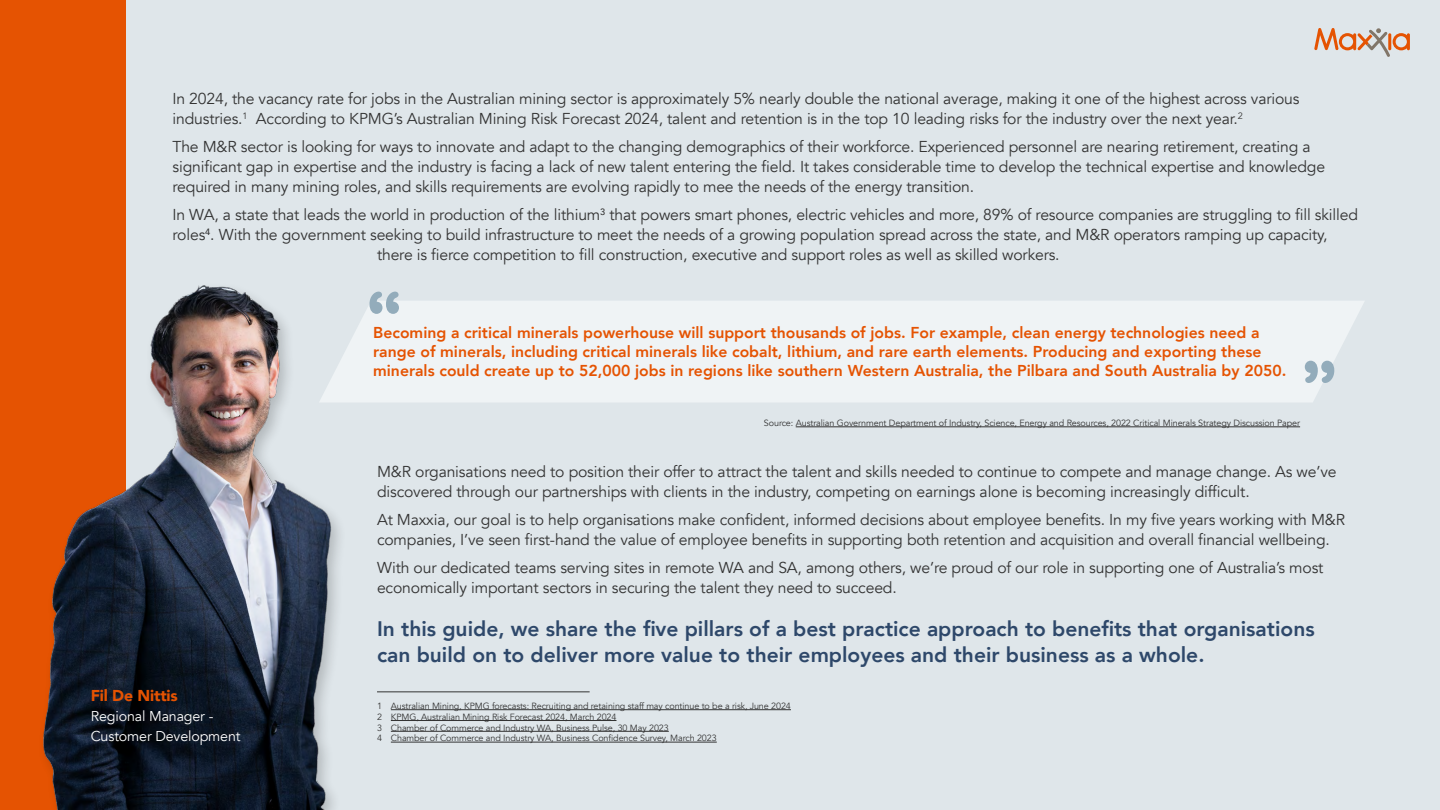
<style>
.page{position:relative;width:1440px;height:810px;background:#dfe6ea}
.page>*{position:absolute;margin:0;border:0;box-sizing:border-box;transform-origin:0 0}
.t1{font:800 21px/25.2px "Avenir";color:#2e486a}
.t2{font:15.75px/20.2px "Avenir";letter-spacing:-.01em;color:#333}
.t3{font:800 15.75px/18.9px "Avenir";color:#e55302}
.t4{font:900 15.75px "Avenir";letter-spacing:-.01em;color:#e55302}
.t5{font:14.25px/20.2px "Avenir";letter-spacing:-.01em;color:#fff}
.t6{font:9px/10.8px "Avenir";letter-spacing:-.01em;color:#333}
</style>
<div class="page">
<svg style="left:1314px;top:28px;width:96px;height:29px"></svg>
<div style="left:377px;top:301px;width:987px;height:101px;background:#eff3f5"></div>
<hr style="left:796px;top:427px;width:504px;height:1px;background:#333">
<svg style="left:1305px;top:361px;width:29px;height:22px"></svg>
<svg style="left:377px;top:292px;width:22px;height:22px"></svg>
<hr style="left:377px;top:691px;width:213px;height:1px;background:#333">
<hr style="left:391px;top:709px;width:400px;height:1px;background:#333">
<hr style="left:391px;top:720px;width:225px;height:1px;background:#333">
<hr style="left:391px;top:731px;width:278px;height:1px;background:#333">
<hr style="left:391px;top:742px;width:326px;height:1px;background:#333">
<div style="left:0;top:0;width:126px;height:810px;background:#e55302"></div>
<img style="left:43px;top:285px;width:334px;height:525px">
<p class="t2" style="left:172px;top:88px;width:1129px">In 2024, the vacancy rate for jobs in the Australian mining sector is approximately 5% nearly double the national average, making it one of the highest across various industries.<sup>1</sup> According to KPMG’s Australian Mining Risk Forecast 2024, talent and retention is in the top 10 leading risks for the industry over the next year.<sup>2</sup></p>
<p class="t2" style="left:172px;top:136px;width:1154px">The M&amp;R sector is looking for ways to innovate and adapt to the changing demographics of their workforce. Experienced personnel are nearing retirement, creating a significant gap in expertise and the industry is facing a lack of new talent entering the field. It takes considerable time to develop the technical expertise and knowledge required in many mining roles, and skills requirements are evolving rapidly to mee the needs of the energy transition.</p>
<p class="t2" style="left:172px;top:205px;width:1187px">In WA, a state that leads the world in production of the lithium<sup>3</sup> that powers smart phones, electric vehicles and more, 89% of resource companies are struggling to fill skilled</p>
<p class="t2" style="left:172px;top:225px;width:1157px">roles<sup>4</sup>. With the government seeking to build infrastructure to meet the needs of a growing population spread across the state, and M&amp;R operators ramping up capacity,</p>
<p class="t2" style="left:377px;top:245px;width:684px">there is fierce competition to fill construction, executive and support roles as well as skilled workers.</p>
<p class="t3" style="left:373px;top:323px;width:915px">Becoming a critical minerals powerhouse will support thousands of jobs. For example, clean energy technologies need a range of minerals, including critical minerals like cobalt, lithium, and rare earth elements. Producing and exporting these minerals could create up to 52,000 jobs in regions like southern Western Australia, the Pilbara and South Australia by 2050.</p>
<p class="t4" style="left:91px;top:682px;width:89px">Fil De Nittis</p>
<p class="t5" style="left:91px;top:706px;width:151px">Regional Manager -<br>Customer Development</p>
<p class="t6" style="left:764px;top:418px;width:538px">Source: Australian Government Department of Industry, Science, Energy and Resources, 2022 Critical Minerals Strategy Discussion Paper</p>
<p class="t2" style="left:377px;top:462px;width:961px">M&amp;R organisations need to position their offer to attract the talent and skills needed to continue to compete and manage change. As we’ve discovered through our partnerships with clients in the industry, competing on earnings alone is becoming increasingly difficult.</p>
<p class="t2" style="left:377px;top:510px;width:970px">At Maxxia, our goal is to help organisations make confident, informed decisions about employee benefits. In my five years working with M&amp;R companies, I’ve seen first-hand the value of employee benefits in supporting both retention and acquisition and overall financial wellbeing.</p>
<p class="t2" style="left:377px;top:558px;width:948px">With our dedicated teams serving sites in remote WA and SA, among others, we’re proud of our role in supporting one of Australia’s most economically important sectors in securing the talent they need to succeed.</p>
<h1 class="t1" style="left:377px;top:617px;width:939px">In this guide, we share the five pillars of a best practice approach to benefits that organisations can build on to deliver more value to their employees and their business as a whole.</h1>
<p class="t6" style="left:377px;top:701px;width:415px">1 Australian Mining, KPMG forecasts: Recruiting and retaining staff may continue to be a risk, June 2024<br>2 KPMG, Australian Mining Risk Forecast 2024, March 2024<br>3 Chamber of Commerce and Industry WA, Business Pulse, 30 May 2023<br>4 Chamber of Commerce and Industry WA, Business Confidence Survey, March 2023</p>
</div>
